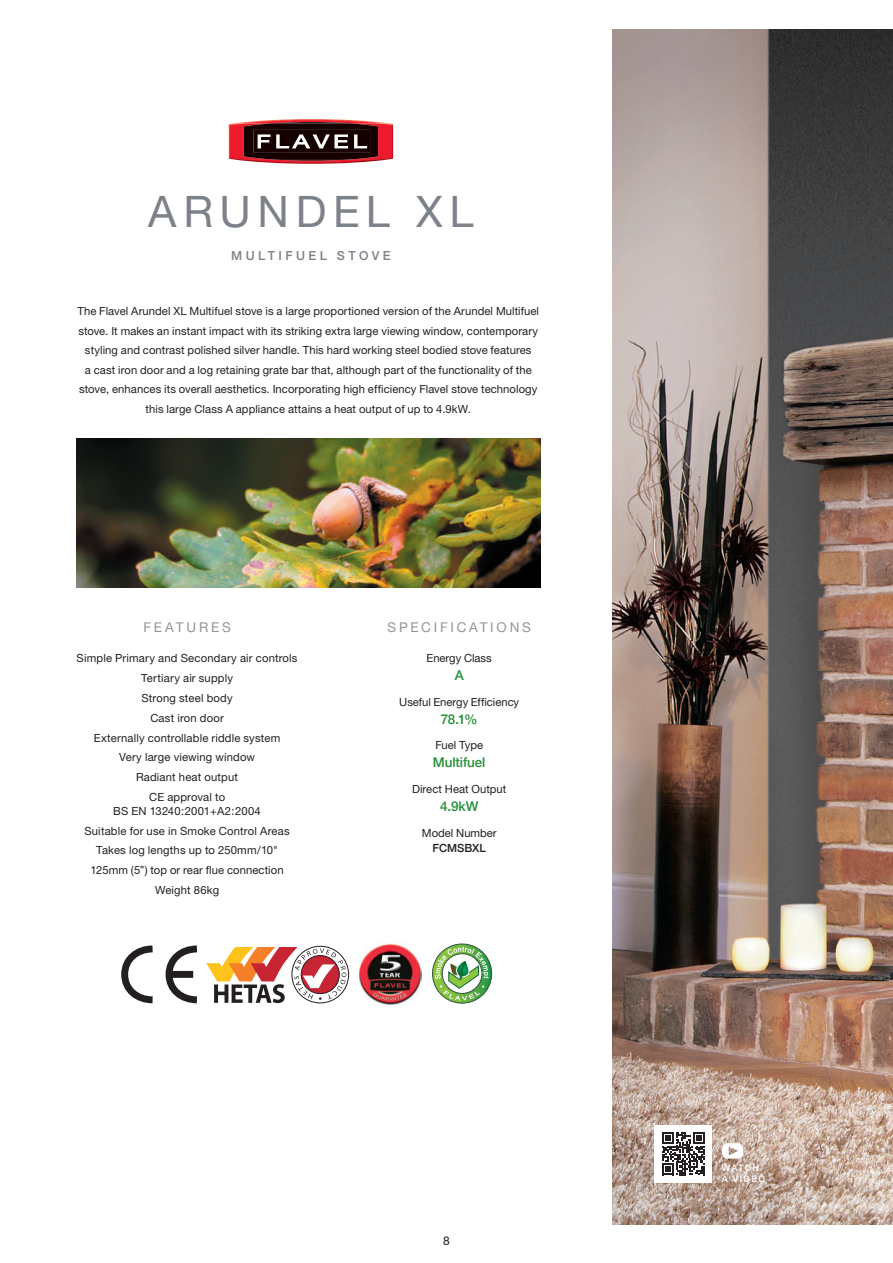
<style>
.page{position:relative;width:893px;height:1263px;background:#fff}
.page>*{position:absolute;margin:0;border:0;box-sizing:border-box;transform-origin:0 0}
.t1{font:43.5px "Helvetica Neue";letter-spacing:.15em;color:#7d8289}
.t2{font:13.5px "Helvetica Neue";letter-spacing:.205em;color:#939598}
.t3{font:500 13.5px "Helvetica Neue";letter-spacing:-.01em;color:#269039}
.t4{font:500 12.45px "Helvetica Neue";letter-spacing:.275em;color:#7d8289}
.t5{font:12px "Helvetica Neue";color:#231f20}
.t6{font:11.25px/20px "Helvetica Neue";letter-spacing:.005em;color:#231f20;text-align:center}
.t7{font:500 11.25px "Helvetica Neue";color:#231f20}
.t8{font:500 9px/10.5px "Helvetica Neue";letter-spacing:.15em;color:#fff}
.s1{font-family:"Museo Sans 700"}
</style>
<div class="page">
<img style="left:612px;top:30px;width:281px;height:1195px">
<img style="left:77px;top:438px;width:463px;height:150px">
<img style="left:237px;top:119px;width:148px;height:4px">
<img style="left:231px;top:159px;width:160px;height:5px">
<img style="left:229px;top:123px;width:164px;height:36px">
<img style="left:271px;top:122px;width:80px;height:1px">
<img style="left:267px;top:159px;width:88px;height:2px">
<img style="left:244px;top:123px;width:134px;height:36px">
<img style="left:253px;top:130px;width:117px;height:23px">
<svg style="left:432px;top:943px;width:61px;height:61px"></svg>
<img style="left:359px;top:943px;width:63px;height:62px">
<svg style="left:121px;top:945px;width:225px;height:59px"></svg>
<div style="left:169px;top:971px;width:24px;height:7px;background:#231f20"></div>
<svg style="left:722px;top:1143px;width:21px;height:15px"></svg>
<div style="left:655px;top:1125px;width:57px;height:57px;background:#fff"></div>
<svg style="left:662px;top:1132px;width:43px;height:43px"></svg>
<h1 class="t1" style="left:148px;top:185px;width:327px">ARUNDEL XL</h1>
<p class="t4" style="left:231px;top:245px;width:161px">MULTIFUEL STOVE</p>
<p class="t6" style="left:77px;top:301px;width:463px;line-height:19.5px">The Flavel Arundel XL Multifuel stove is a large proportioned version of the Arundel Multifuel stove. It makes an instant impact with its striking extra large viewing window, contemporary styling and contrast polished silver handle. This hard working steel bodied stove features<br>a cast iron door and a log retaining grate bar that, although part of the functionality of the stove, enhances its overall aesthetics. Incorporating high efficiency Flavel stove technology this large Class A appliance attains a heat output of up to 4.9kW.</p>
<p class="t2" style="left:143px;top:619px;width:89px">FEATURES</p>
<p class="t6" style="left:77px;top:648px;width:222px">Simple Primary and Secondary air controls<br>Tertiary air supply<br>Strong steel body<br>Cast iron door<br>Externally controllable riddle system<br>Very large viewing window<br>Radiant heat output<br>CE approval to</p>
<p class="t6" style="left:84px;top:800px;width:207px">BS EN 13240:2001+A2:2004<br>Suitable for use in Smoke Control Areas<br>Takes log lengths up to 250mm/10"<br>125mm (5<span class="s1">"</span>) top or rear flue connection<br>Weight 86kg</p>
<p class="t2" style="left:387px;top:619px;width:145px">SPECIFICATIONS</p>
<p class="t6" style="left:427px;top:648px;width:67px">Energy Class</p>
<p class="t3" style="left:455px;top:664px;width:11px">A</p>
<p class="t6" style="left:399px;top:691px;width:121px">Useful Energy Efficiency</p>
<p class="t3" style="left:441px;top:708px;width:38px">78.1%</p>
<p class="t6" style="left:435px;top:735px;width:49px">Fuel Type</p>
<p class="t3" style="left:433px;top:752px;width:54px">Multifuel</p>
<p class="t6" style="left:412px;top:779px;width:95px">Direct Heat Output</p>
<p class="t3" style="left:440px;top:795px;width:40px">4.9kW</p>
<p class="t6" style="left:422px;top:822px;width:76px">Model Number</p>
<p class="t7" style="left:433px;top:838px;width:55px">FCMSBXL</p>
<p class="t5" style="left:443px;top:1233px;width:8px">8</p>
<p class="t8" style="left:722px;top:1162px;width:45px">WATCH<br>A VIDEO</p>
</div>
